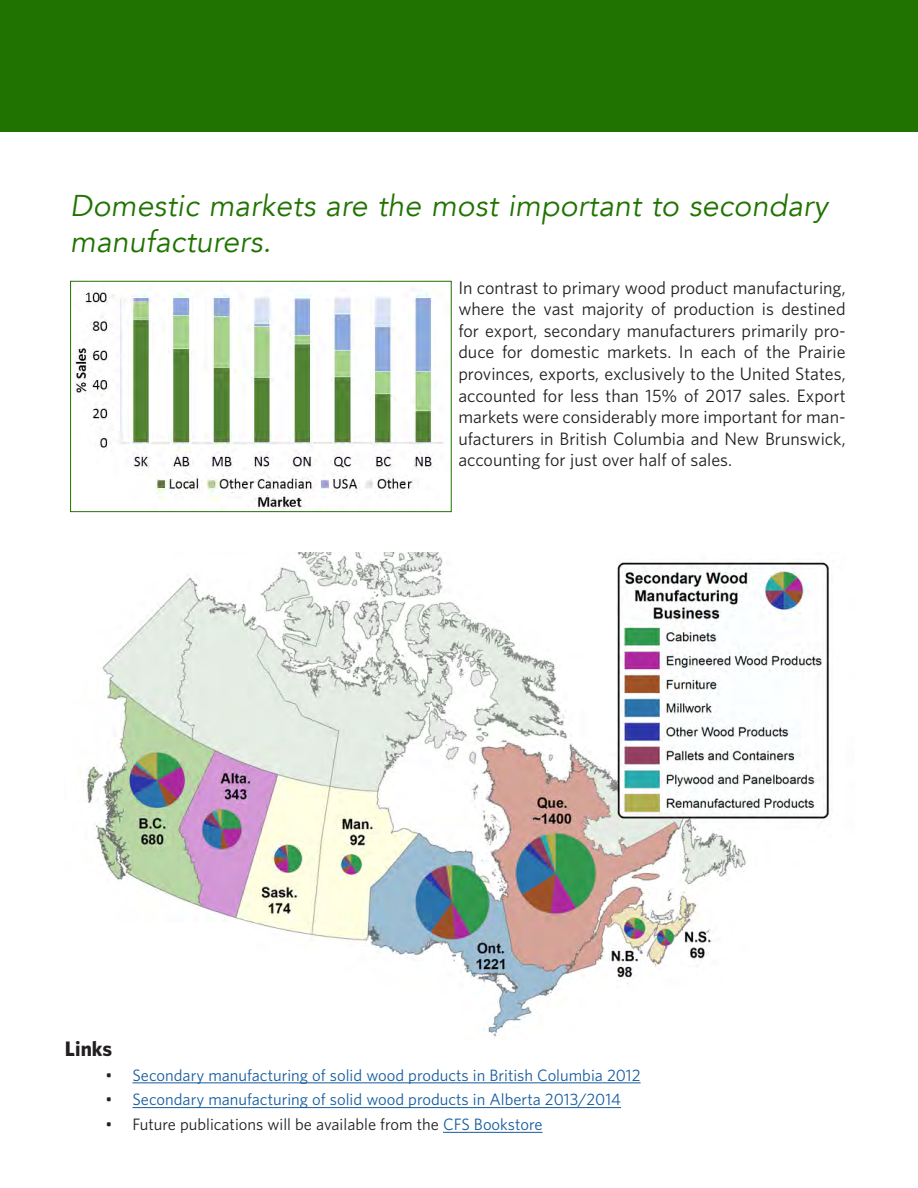
<style>
.page{position:relative;width:918px;height:1188px;background:#fff}
.page>*{position:absolute;margin:0;border:0;box-sizing:border-box;transform-origin:0 0}
.Head_A{font:italic 30px/36px "Avenir";letter-spacing:.01em;color:#207300}
.Text_para_indent{font:700 21px "Whitney";color:#231f20}
.t1{font:18px/21.6px "Whitney";color:#231f20;text-align:justify}
.t2{font:16.5px "Whitney";color:#175d9e}
.t3{font:16.5px "Whitney";color:#231f20}
.s1{color:#231f20}
.s2{color:#175d9e}
</style>
<div class="page">
<div style="left:0;top:0;width:918px;height:132px;background:#207300"></div>
<img style="left:73px;top:289px;width:371px;height:220px">
<div style="left:70px;top:281px;width:382px;height:231px;border:1px solid #207300"></div>
<img style="left:86px;top:553px;width:743px;height:484px">
<hr style="left:132px;top:1083px;width:509px;height:1px;background:#175d9e">
<hr style="left:132px;top:1107px;width:489px;height:1px;background:#175d9e">
<hr style="left:443px;top:1132px;width:100px;height:1px;background:#175d9e">
<p class="Head_A" style="left:70px;top:188px;width:759px">Domestic markets are the most important to secondary manufacturers.</p>
<p class="t1" style="left:458px;top:276px;width:389px">In contrast to primary wood product manufacturing, where the vast majority of production is destined for export, secondary manufacturers primarily pro&shy;duce for domestic markets. In each of the Prairie provinces, exports, exclusively to the United States, accounted for less than 15% of 2017 sales. Export markets were considerably more important for man&shy;ufacturers in British Columbia and New Brunswick, accounting for just over half of sales.</p>
<p class="Text_para_indent" style="left:65px;top:1036px;width:49px">Links</p>
<p class="t2" style="left:105px;top:1065px;width:537px"><span class="s1">•</span> Secondary manufacturing of solid wood products in British Columbia 2012</p>
<p class="t2" style="left:105px;top:1090px;width:517px"><span class="s1">•</span> Secondary manufacturing of solid wood products in Alberta 2013/2014</p>
<p class="t3" style="left:105px;top:1115px;width:439px">• Future publications will be available from the <span class="s2">CFS Bookstore</span></p>
</div>
